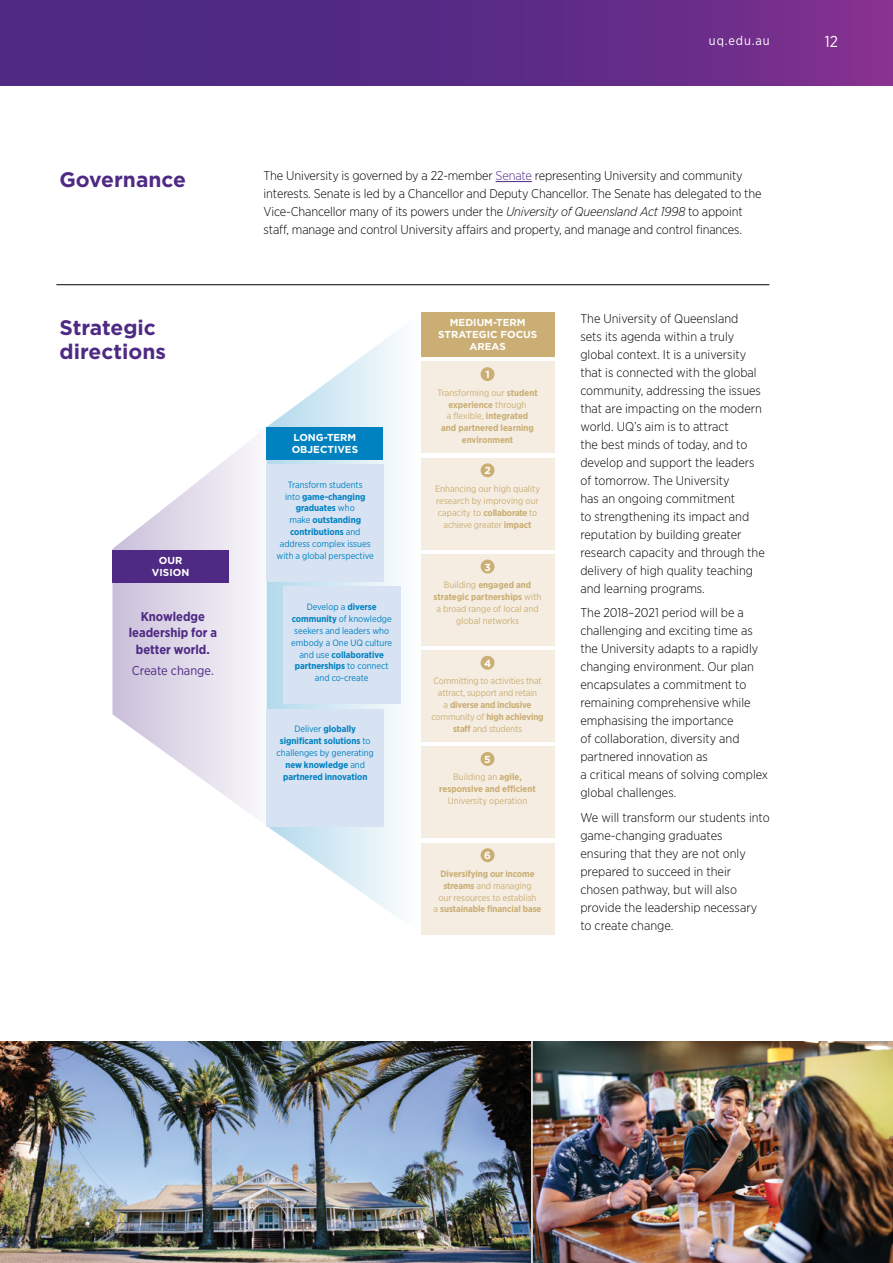
<style>
.page{position:relative;width:893px;height:1263px;background:#fff}
.page>*{position:absolute;margin:0;border:0;box-sizing:border-box;transform-origin:0 0}
.t1{font:700 21px/24px "Gotham";color:#4f2a84}
.t2{font:15.75px "Gotham Narrow";color:#fff}
.t3{font:700 12.9px/16.5px "Gotham Narrow";color:#4f2a84;text-align:center}
.t4{font:12.9px "Gotham Narrow";color:#4f2a84}
.t5{font:300 12.75px/18px "Gotham Narrow";color:#000}
.t6{font:12.75px "Gotham Narrow";letter-spacing:.07em;color:#fff}
.t7{font:700 10.2px "Gotham";color:#fff}
.t8{font:700 10.05px/11.9px "Gotham";color:#fff;text-align:center}
.t9{font:9.15px/11.9px "Gotham Narrow";letter-spacing:-.005em;color:#caae74;text-align:center}
.t10{font:9.15px/11.9px "Gotham Narrow";letter-spacing:-.005em;color:#0082c1;text-align:center}
.t11{font:700 9.15px/11.9px "Gotham Narrow";color:#caae74;text-align:center}
.t12{font:700 9.15px/11.9px "Gotham Narrow";letter-spacing:-.005em;color:#0082c1;text-align:center}
.s1{color:#4f2a84}
.s2{font-style:italic}
.s3{font-weight:700}
.s4{font-weight:400}
</style>
<div class="page">
<svg style="left:0;top:0;width:893px;height:85px;background:#5d2b87"></svg>
<img style="left:0;top:1042px;width:893px;height:221px">
<hr style="left:531px;top:1020px;width:2px;height:243px;background:#fff">
<hr style="left:496px;top:181px;width:36px;height:1px;background:#4f2a84">
<hr style="left:56px;top:284px;width:713px;height:1px;background:#000">
<svg style="left:112px;top:427px;width:155px;height:399px"></svg>
<svg style="left:267px;top:329px;width:134px;height:590px"></svg>
<div style="left:421px;top:362px;width:133px;height:91px;background:#f5ede1"></div>
<div style="left:481px;top:367px;width:13px;height:14px;background:#caae74;border-radius:50%"></div>
<div style="left:421px;top:458px;width:133px;height:91px;background:#f5ede1"></div>
<div style="left:481px;top:463px;width:13px;height:14px;background:#caae74;border-radius:50%"></div>
<div style="left:421px;top:554px;width:133px;height:91px;background:#f5ede1"></div>
<div style="left:481px;top:560px;width:13px;height:13px;background:#caae74;border-radius:50%"></div>
<div style="left:421px;top:651px;width:133px;height:91px;background:#f5ede1"></div>
<div style="left:481px;top:656px;width:13px;height:14px;background:#caae74;border-radius:50%"></div>
<div style="left:421px;top:747px;width:133px;height:91px;background:#f5ede1"></div>
<div style="left:481px;top:752px;width:13px;height:14px;background:#caae74;border-radius:50%"></div>
<div style="left:421px;top:843px;width:133px;height:91px;background:#f5ede1"></div>
<div style="left:481px;top:848px;width:13px;height:14px;background:#caae74;border-radius:50%"></div>
<div style="left:421px;top:313px;width:133px;height:44px;background:#caae74"></div>
<div style="left:267px;top:465px;width:117px;height:117px;background:#d7e2f2"></div>
<div style="left:283px;top:587px;width:117px;height:117px;background:#d7e2f2"></div>
<div style="left:267px;top:709px;width:117px;height:117px;background:#d7e2f2"></div>
<div style="left:267px;top:427px;width:116px;height:32px;background:#0082c1"></div>
<div style="left:112px;top:550px;width:117px;height:32px;background:#4f2a84"></div>
<p class="t6" style="left:709px;top:33px;width:62px">uq.edu.au</p>
<p class="t2" style="left:825px;top:32px;width:15px">12</p>
<h1 class="t1" style="left:60px;top:167px;width:128px">Governance</h1>
<p class="t5" style="left:264px;top:166px;width:499px">The University is governed by a 22-member <span class="s1">Senate</span> representing University and community interests. Senate is led by a Chancellor and Deputy Chancellor. The Senate has delegated to the Vice-Chancellor many of its powers under the <span class="s2">University of Queensland Act 1998</span> to appoint staff, manage and control University affairs and property, and manage and control finances.</p>
<h1 class="t1" style="left:60px;top:316px;width:108px">Strategic directions</h1>
<p class="t8" style="left:152px;top:554px;width:39px">OUR<br>VISION</p>
<p class="t3" style="left:129px;top:608px;width:90px">Knowledge leadership for a better world.</p>
<p class="t4" style="left:132px;top:663px;width:84px">Create change.</p>
<p class="t8" style="left:292px;top:431px;width:68px;text-align:left">LONG-TERM<br>OBJECTIVES</p>
<p class="t10" style="left:277px;top:478px;width:99px">Transform students<br>into <span class="s3">game-changing graduates</span> who<br>make <span class="s3">outstanding contributions</span> and address complex issues with a global perspective</p>
<p class="t10" style="left:291px;top:600px;width:102px">Develop a <span class="s3">diverse community</span> of knowledge seekers and leaders who embody a One UQ culture and use <span class="s3">collaborative partnerships</span> to connect and co-create</p>
<p class="t12" style="left:277px;top:723px;width:99px"><span class="s4">Deliver</span> globally significant solutions <span class="s4">to challenges by generating </span>new knowledge <span class="s4">and </span>partnered innovation</p>
<p class="t8" style="left:438px;top:317px;width:100px">MEDIUM-TERM<br>STRATEGIC FOCUS<br>AREAS</p>
<p class="t7" style="left:485px;top:368px;width:6px">1</p>
<p class="t11" style="left:437px;top:386px;width:102px"><span class="s4">Transforming our</span> student experience <span class="s4">through<br>a flexible,</span> integrated<br>and partnered learning environment</p>
<p class="t7" style="left:484px;top:464px;width:8px">2</p>
<p class="t9" style="left:435px;top:482px;width:107px">Enhancing our high quality research by improving our capacity to <span class="s3">collaborate</span> to achieve greater <span class="s3">impact</span></p>
<p class="t7" style="left:484px;top:560px;width:8px">3</p>
<p class="t9" style="left:434px;top:579px;width:109px">Building <span class="s3">engaged and strategic partnerships</span> with a broad range of local and global networks</p>
<p class="t7" style="left:484px;top:656px;width:9px">4</p>
<p class="t9" style="left:431px;top:675px;width:114px">Committing to activities that attract, support and retain<br>a <span class="s3">diverse and inclusive </span>community of <span class="s3">high achieving staff</span> and students</p>
<p class="t7" style="left:484px;top:753px;width:8px">5</p>
<p class="t11" style="left:439px;top:771px;width:98px"><span class="s4">Building an</span> agile, responsive and efficient</p>
<p class="t9" style="left:448px;top:795px;width:81px">University operation</p>
<p class="t7" style="left:484px;top:849px;width:8px">6</p>
<p class="t11" style="left:434px;top:867px;width:109px">Diversifying our income streams <span class="s4">and managing<br>our resources to establish<br>a</span> sustainable financial base</p>
<p class="t5" style="left:580px;top:309px;width:186px">The University of Queensland<br>sets its agenda within a truly global context. It is a university that is connected with the global community, addressing the issues that are impacting on the modern world. UQ’s aim is to attract<br>the best minds of today, and to develop and support the leaders of tomorrow. The University<br>has an ongoing commitment<br>to strengthening its impact and reputation by building greater research capacity and through the delivery of high quality teaching and learning programs.</p>
<p class="t5" style="left:580px;top:603px;width:189px">The 2018–2021 period will be a challenging and exciting time as the University adapts to a rapidly changing environment. Our plan encapsulates a commitment to remaining comprehensive while emphasising the importance<br>of collaboration, diversity and partnered innovation as<br>a critical means of solving complex global challenges.</p>
<p class="t5" style="left:580px;top:808px;width:191px">We will transform our students into game-changing graduates ensuring that they are not only prepared to succeed in their chosen pathway, but will also provide the leadership necessary to create change.</p>
</div>
